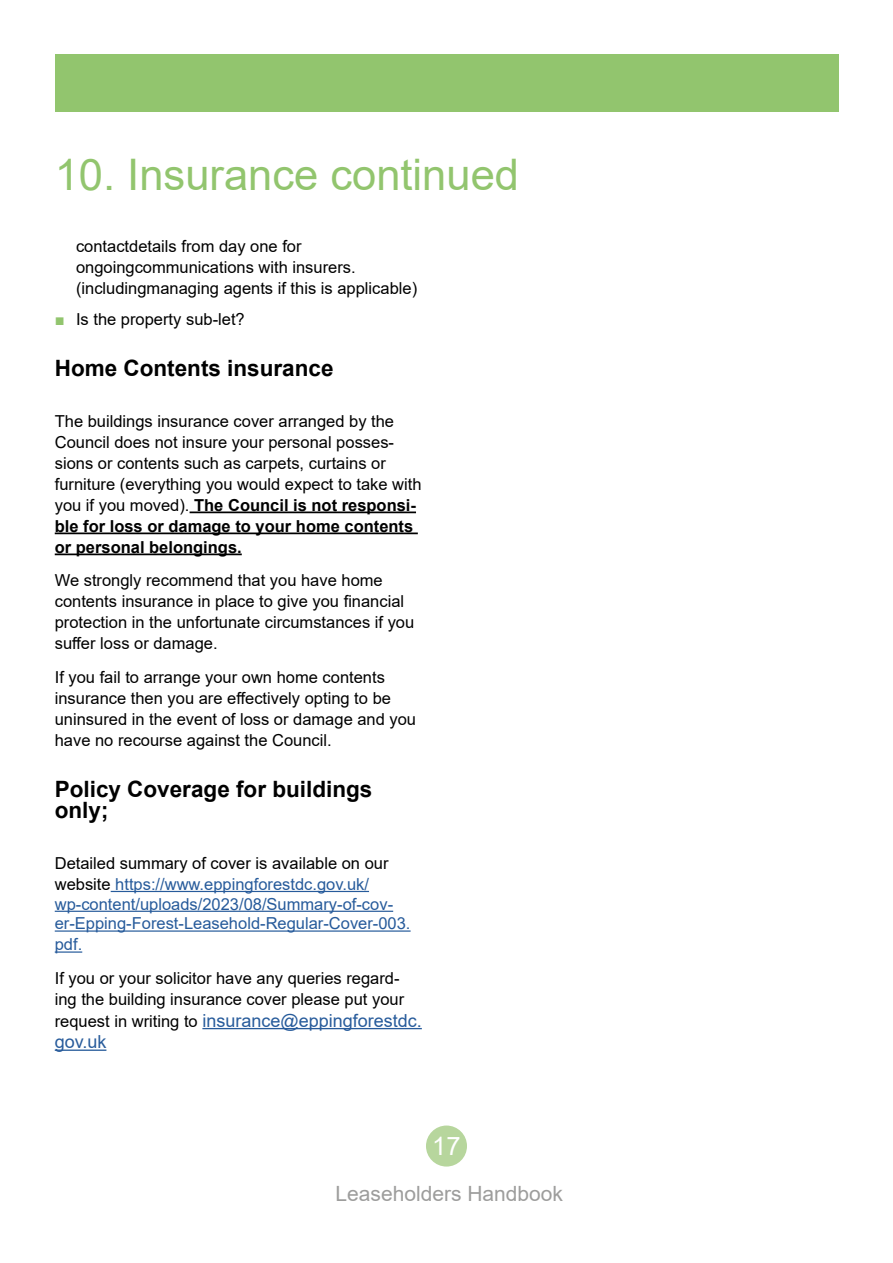
<style>
.page{position:relative;width:893px;height:1263px;background:#fff}
.page>*{position:absolute;margin:0;border:0;box-sizing:border-box;transform-origin:0 0}
.Main_Heads{font:43.5px "Arial";color:#92c56e}
.t1{font:25.5px "Arial";color:#fff}
.t2{font:700 22.5px/21px "Arial";color:#000}
.t3{font:21px "Arial";color:#9d9d9c}
.t4{font:18px/21.6px "Arial";color:#275b9b}
.t5{font:16.5px/21px "Arial";color:#000}
.t6{font:16.5px/20.4px "Arial";color:#275b9b}
.s1{color:#92c56e}
.s2{font-weight:700}
.s3{color:#000}
.s4{font-size:16.5px;color:#000}
</style>
<div class="page">
<div style="left:55px;top:55px;width:783px;height:57px;background:#92c56e"></div>
<div style="left:426px;top:1125px;width:41px;height:41px;background:#b7d69d;border-radius:50%"></div>
<hr style="left:190px;top:511px;width:226px;height:2px;background:#000">
<hr style="left:55px;top:532px;width:363px;height:2px;background:#000">
<hr style="left:55px;top:553px;width:187px;height:2px;background:#000">
<hr style="left:111px;top:891px;width:258px;height:1px;background:#275b9b">
<hr style="left:55px;top:911px;width:338px;height:1px;background:#275b9b">
<hr style="left:55px;top:930px;width:356px;height:2px;background:#275b9b">
<hr style="left:55px;top:951px;width:27px;height:2px;background:#275b9b">
<hr style="left:202px;top:1028px;width:220px;height:1px;background:#275b9b">
<hr style="left:55px;top:1049px;width:51px;height:2px;background:#275b9b">
<p class="Main_Heads" style="left:55px;top:145px;width:466px">10. Insurance continued</p>
<p class="t5" style="left:76px;top:235px;width:343px">contactdetails from day one for ongoingcommunications with insurers. (includingmanaging agents if this is applicable)</p>
<p class="t5" style="left:55px;top:309px;width:192px"><span class="s1">■</span> Is the property sub-let?</p>
<p class="t2" style="left:55px;top:358px;width:280px">Home Contents insurance</p>
<p class="t5" style="left:55px;top:410px;width:368px">The buildings insurance cover arranged by the Council does not insure your personal posses&shy;sions or contents such as carpets, curtains or furniture (everything you would expect to take with you if you moved). <span class="s2">The Council is not responsi&shy;ble for loss or damage to your home contents or personal belongings.</span></p>
<p class="t5" style="left:55px;top:570px;width:361px">We strongly recommend that you have home contents insurance in place to give you financial protection in the unfortunate circumstances if you suffer loss or damage.</p>
<p class="t5" style="left:55px;top:667px;width:363px">If you fail to arrange your own home contents insurance then you are effectively opting to be uninsured in the event of loss or damage and you have no recourse against the Council.</p>
<p class="t2" style="left:55px;top:779px;width:319px">Policy Coverage for buildings only;</p>
<p class="t6" style="left:55px;top:853px;width:357px"><span class="s3">Detailed summary of cover is available on our website</span> https://www.eppingforestdc.gov.uk/ wp-content/uploads/2023/08/Summary-of-cov&shy;er-Epping-Forest-Leasehold-Regular-Cover-003. pdf.</p>
<p class="t5" style="left:55px;top:968px;width:351px">If you or your solicitor have any queries regard&shy;ing the building insurance cover please put your</p>
<p class="t4" style="left:55px;top:1009px;width:369px"><span class="s4">request in writing to</span> insurance@eppingforestdc. gov.uk</p>
<h2 class="t1" style="left:432px;top:1128px;width:30px">17</h2>
<p class="t3" style="left:335px;top:1179px;width:229px">Leaseholders Handbook</p>
</div>
